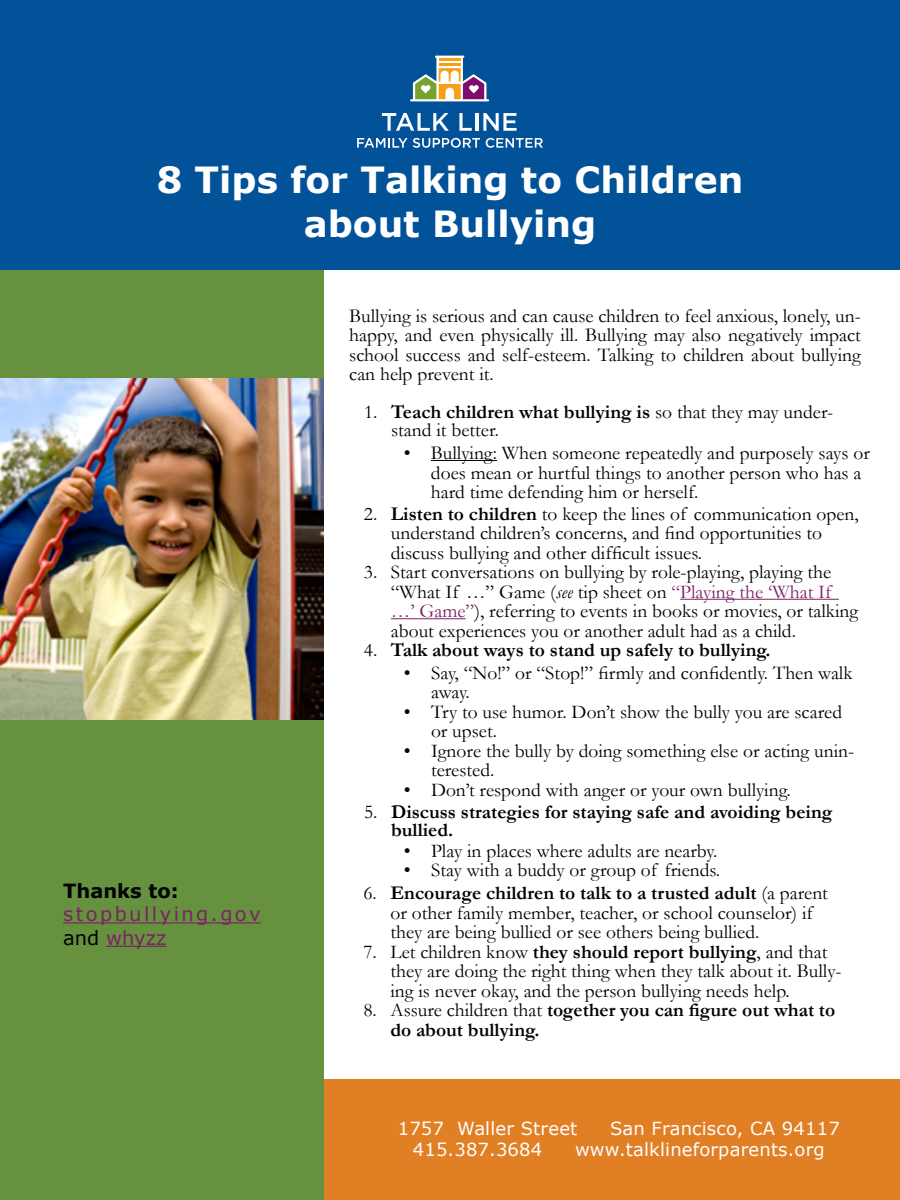
<style>
.page{position:relative;width:900px;height:1200px;background:#fff}
.page>*{position:absolute;margin:0;border:0;box-sizing:border-box;transform-origin:0 0}
.t1{font:700 36px/43.2px "Verdana";color:#fff;text-align:center}
.t2{font:19.5px/19.5px "Garamond";color:#000}
.t3{font:700 19.5px/18px "Garamond";color:#000}
.t4{font:19.5px/23.4px "Verdana";letter-spacing:.125em;color:#7b2265}
.t5{font:700 19.5px "Verdana";color:#000101}
.t6{font:18px "Verdana";letter-spacing:.01em;color:#fff}
.s1{font-weight:700}
.s2{font-style:italic}
.s3{color:#7b2265}
.s4{font-weight:400}
.s5{color:#000101}
</style>
<div class="page">
<div style="left:0;top:1079px;width:900px;height:121px;background:#e17f25"></div>
<div style="left:0;top:0;width:323px;height:1200px;background:#66913e"></div>
<div style="left:0;top:0;width:900px;height:269px;background:#025299"></div>
<img style="left:0;top:379px;width:323px;height:341px">
<svg style="left:357px;top:138px;width:123px;height:10px"></svg>
<svg style="left:486px;top:138px;width:57px;height:10px"></svg>
<svg style="left:382px;top:113px;width:67px;height:18px"></svg>
<svg style="left:459px;top:113px;width:13px;height:18px"></svg>
<hr style="left:475px;top:113px;width:3px;height:18px;background:#fff">
<svg style="left:483px;top:113px;width:34px;height:18px"></svg>
<svg style="left:410px;top:56px;width:79px;height:45px"></svg>
<hr style="left:63px;top:922px;width:198px;height:1px;background:#7b2265">
<hr style="left:106px;top:946px;width:60px;height:1px;background:#7b2265">
<hr style="left:431px;top:460px;width:66px;height:1px;background:#000">
<hr style="left:680px;top:599px;width:159px;height:1px;background:#7b2265">
<hr style="left:391px;top:618px;width:75px;height:1px;background:#7b2265">
<h1 class="t1" style="left:157px;top:158px;width:588px">8 Tips for Talking to Children about Bullying</h1>
<p class="t2" style="left:349px;top:306px;width:513px;text-align:justify">Bullying is serious and can cause children to feel anxious, lonely, un&shy;happy, and even physically ill. Bullying may also negatively impact school success and self-esteem. Talking to children about bullying can help prevent it.</p>
<p class="t2" style="left:391px;top:403px;width:444px;line-height:18px;text-indent:-27px">1. <span class="s1">Teach children what bullying is</span> so that they may under&shy;stand it better.</p>
<p class="t2" style="left:431px;top:443px;width:440px;text-indent:-27px">• Bullying: When someone repeatedly and purposely says or does mean or hurtful things to another person who has a hard time defending him or herself.</p>
<p class="t2" style="left:391px;top:503px;width:469px;text-indent:-27px">2. <span class="s1">Listen to children</span> to keep the lines of communication open, understand children’s concerns, and find opportunities to discuss bullying and other difficult issues.</p>
<p class="t2" style="left:391px;top:562px;width:469px;text-indent:-27px">3. Start conversations on bullying by role-playing, playing the “What If …” Game (<span class="s2">see</span> tip sheet on <span class="s3">“Playing the ‘What If …’ Game”</span>), referring to events in books or movies, or talking about experiences you or another adult had as a child.</p>
<p class="t3" style="left:364px;top:641px;width:408px"><span class="s4">4.</span> Talk about ways to stand up safely to bullying.</p>
<p class="t2" style="left:431px;top:663px;width:423px;text-indent:-27px">• Say, “No!” or “Stop!” firmly and confidently. Then walk away.</p>
<p class="t2" style="left:431px;top:702px;width:413px;text-indent:-27px">• Try to use humor. Don’t show the bully you are scared or upset.</p>
<p class="t2" style="left:431px;top:741px;width:425px;text-indent:-27px">• Ignore the bully by doing something else or acting unin&shy;terested.</p>
<p class="t2" style="left:404px;top:780px;width:388px">• Don’t respond with anger or your own bullying.</p>
<p class="t5" style="left:63px;top:877px;width:117px">Thanks to:</p>
<p class="t4" style="left:63px;top:902px;width:199px">stopbullying.gov <span class="s5">and</span> whyzz</p>
<p class="t3" style="left:391px;top:803px;width:443px;text-indent:-27px"><span class="s4">5.</span> Discuss strategies for staying safe and avoiding being bullied.</p>
<p class="t2" style="left:404px;top:841px;width:315px">• Play in places where adults are nearby.</p>
<p class="t2" style="left:404px;top:860px;width:318px">• Stay with a buddy or group of friends.</p>
<p class="t2" style="left:391px;top:883px;width:439px;text-indent:-27px">6. <span class="s1">Encourage children to talk to a trusted adult</span> (a parent or other family member, teacher, or school counselor) if they are being bullied or see others being bullied.</p>
<p class="t2" style="left:391px;top:941px;width:453px;text-indent:-27px">7. Let children know <span class="s1">they should report bullying</span>, and that they are doing the right thing when they talk about it. Bully&shy;ing is never okay, and the person bullying needs help.</p>
<p class="t3" style="left:391px;top:1000px;width:446px;line-height:19.5px;text-indent:-27px"><span class="s4">8. Assure children that</span> together you can figure out what to do about bullying.</p>
<p class="t6" style="left:398px;top:1116px;width:181px">1757 Waller Street</p>
<p class="t6" style="left:610px;top:1116px;width:231px">San Francisco, CA 94117</p>
<p class="t6" style="left:413px;top:1137px;width:131px">415.387.3684</p>
<p class="t6" style="left:575px;top:1137px;width:251px">www.talklineforparents.org</p>
</div>
